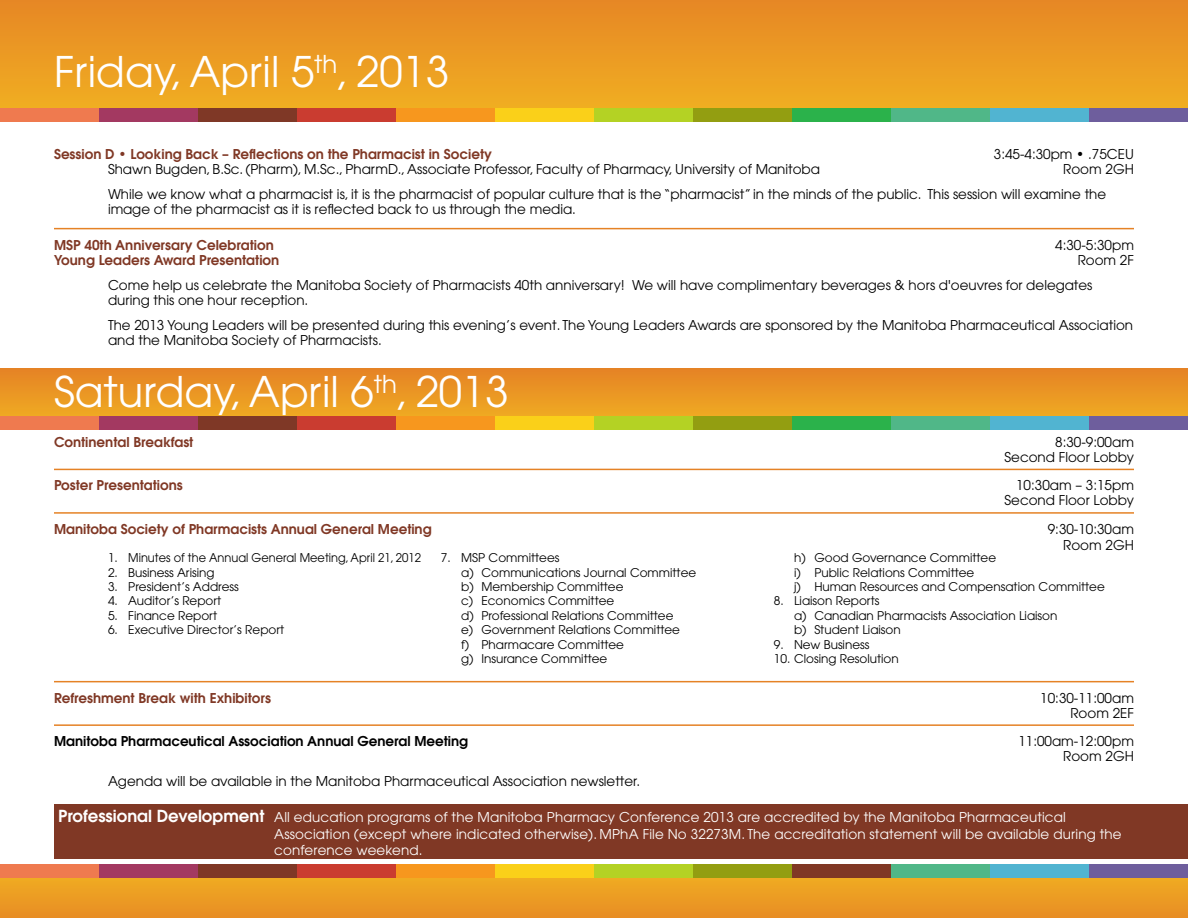
<style>
.page{position:relative;width:1188px;height:918px;background:#fff}
.page>*{position:absolute;margin:0;border:0;box-sizing:border-box;transform-origin:0 0}
.t1{font:42px "Avant Garde";color:#fff}
.t2{font:13.5px/15px "Avant Garde";color:#000;text-align:right}
.t3{font:13.5px/16.2px "Avant Garde";letter-spacing:.01em;color:#fff}
.t4{font:600 13.5px "Avant Garde";color:#803825}
.t5{font:600 13.5px "Avant Garde";color:#000}
.t6{font:12px/14.4px "Avant Garde";color:#000}
.s1{font-weight:600;font-size:16.5px}
</style>
<div class="page">
<div style="left:0;top:0;width:1188px;height:115px;background:linear-gradient(to bottom,#e68725,#f1b021)"></div>
<svg style="left:0;top:878px;width:1188px;height:40px;background:#eb9b23"></svg>
<div style="left:0;top:108px;width:99px;height:14px;background:#ef7a4f"></div>
<div style="left:99px;top:108px;width:99px;height:14px;background:#a33961"></div>
<div style="left:198px;top:108px;width:99px;height:14px;background:#7f3826"></div>
<div style="left:297px;top:108px;width:99px;height:14px;background:#ca3c30"></div>
<div style="left:396px;top:108px;width:99px;height:14px;background:#f7971e"></div>
<div style="left:495px;top:108px;width:99px;height:14px;background:#fad019"></div>
<div style="left:594px;top:108px;width:99px;height:14px;background:#b4d224"></div>
<div style="left:693px;top:108px;width:99px;height:14px;background:#939e11"></div>
<div style="left:792px;top:108px;width:99px;height:14px;background:#2bb24b"></div>
<div style="left:891px;top:108px;width:99px;height:14px;background:#50b788"></div>
<div style="left:990px;top:108px;width:99px;height:14px;background:#51b4d1"></div>
<div style="left:1089px;top:108px;width:99px;height:14px;background:#6e5e9d"></div>
<div style="left:0;top:864px;width:99px;height:14px;background:#ef7a4f"></div>
<div style="left:99px;top:864px;width:99px;height:14px;background:#a33961"></div>
<div style="left:198px;top:864px;width:99px;height:14px;background:#7f3826"></div>
<div style="left:297px;top:864px;width:99px;height:14px;background:#ca3c30"></div>
<div style="left:396px;top:864px;width:99px;height:14px;background:#f7971e"></div>
<div style="left:495px;top:864px;width:99px;height:14px;background:#fad019"></div>
<div style="left:594px;top:864px;width:99px;height:14px;background:#b4d224"></div>
<div style="left:693px;top:864px;width:99px;height:14px;background:#939e11"></div>
<div style="left:792px;top:864px;width:99px;height:14px;background:#803825"></div>
<div style="left:891px;top:864px;width:99px;height:14px;background:#50b788"></div>
<div style="left:990px;top:864px;width:99px;height:14px;background:#51b4d1"></div>
<div style="left:1089px;top:864px;width:99px;height:14px;background:#6e5e9d"></div>
<hr style="left:54px;top:228px;width:1080px;height:1px;background:#e58225">
<hr style="left:54px;top:469px;width:1080px;height:1px;background:#e58225">
<hr style="left:54px;top:512px;width:1080px;height:2px;background:#e58225">
<hr style="left:54px;top:681px;width:1080px;height:1px;background:#e58225">
<hr style="left:54px;top:724px;width:1080px;height:2px;background:#e58225">
<div style="left:54px;top:805px;width:1134px;height:54px;background:#803825"></div>
<svg style="left:0;top:368px;width:1188px;height:48px;background:#ea9523"></svg>
<div style="left:0;top:416px;width:99px;height:14px;background:#ef7a4f"></div>
<div style="left:99px;top:416px;width:99px;height:14px;background:#a33961"></div>
<div style="left:198px;top:416px;width:99px;height:14px;background:#7f3826"></div>
<div style="left:297px;top:416px;width:99px;height:14px;background:#ca3c30"></div>
<div style="left:396px;top:416px;width:99px;height:14px;background:#f7971e"></div>
<div style="left:495px;top:416px;width:99px;height:14px;background:#fad019"></div>
<div style="left:594px;top:416px;width:99px;height:14px;background:#b4d224"></div>
<div style="left:693px;top:416px;width:99px;height:14px;background:#939e11"></div>
<div style="left:792px;top:416px;width:99px;height:14px;background:#2bb24b"></div>
<div style="left:891px;top:416px;width:99px;height:14px;background:#50b788"></div>
<div style="left:990px;top:416px;width:99px;height:14px;background:#51b4d1"></div>
<div style="left:1089px;top:416px;width:99px;height:14px;background:#6e5e9d"></div>
<h1 class="t1" style="left:54px;top:47px;width:397px">Friday, April 5<sup>th</sup>, 2013</h1>
<p class="t4" style="left:54px;top:146px;width:439px">Session D • Looking Back – Reflections on the Pharmacist in Society</p>
<p class="t2" style="left:994px;top:147px;width:142px">3:45-4:30pm • .75CEU</p>
<p class="t2" style="left:108px;top:162px;width:714px">Shawn Bugden, B.Sc. (Pharm), M.Sc., PharmD., Associate Professor, Faculty of Pharmacy, University of Manitoba</p>
<p class="t2" style="left:108px;top:157px;width:1028px;line-height:25px;text-align:left;text-indent:955px">Room 2GH<br>While we know what a pharmacist is, it is the pharmacist of popular culture that is the “pharmacist” in the minds of the public. This session will examine the</p>
<p class="t2" style="left:108px;top:202px;width:470px">image of the pharmacist as it is reflected back to us through the media.</p>
<p class="t4" style="left:54px;top:236px;width:221px">MSP 40th Anniversary Celebration</p>
<p class="t2" style="left:1055px;top:237px;width:80px">4:30-5:30pm</p>
<p class="t4" style="left:54px;top:251px;width:227px">Young Leaders Award Presentation</p>
<p class="t2" style="left:108px;top:247px;width:1028px;line-height:25px;text-align:left;text-indent:970px">Room 2F<br>Come help us celebrate the Manitoba Society of Pharmacists 40th anniversary! We will have complimentary beverages &amp; hors d'oeuvres for delegates</p>
<p class="t2" style="left:108px;top:287px;width:1027px;line-height:25px;text-align:left">during this one hour reception.<br>The 2013 Young Leaders will be presented during this evening’s event. The Young Leaders Awards are sponsored by the Manitoba Pharmaceutical Association</p>
<p class="t2" style="left:108px;top:332px;width:276px">and the Manitoba Society of Pharmacists.</p>
<h1 class="t1" style="left:54px;top:367px;width:456px">Saturday, April 6<sup>th</sup>, 2013</h1>
<p class="t4" style="left:54px;top:433px;width:141px">Continental Breakfast</p>
<p class="t2" style="left:1005px;top:434px;width:131px">8:30-9:00am<br>Second Floor Lobby</p>
<p class="t4" style="left:54px;top:477px;width:130px">Poster Presentations</p>
<p class="t2" style="left:1005px;top:478px;width:131px">10:30am – 3:15pm<br>Second Floor Lobby</p>
<p class="t4" style="left:54px;top:520px;width:379px">Manitoba Society of Pharmacists Annual General Meeting</p>
<p class="t2" style="left:1048px;top:521px;width:88px;line-height:16.2px">9:30-10:30am<br>Room 2GH</p>
<p class="t6" style="left:108px;top:551px;width:315px">1. Minutes of the Annual General Meeting, April 21, 2012</p>
<p class="t6" style="left:108px;top:565px;width:108px">2. Business Arising</p>
<p class="t6" style="left:108px;top:579px;width:132px">3. President’s Address</p>
<p class="t6" style="left:108px;top:594px;width:115px">4. Auditor’s Report</p>
<p class="t6" style="left:108px;top:608px;width:111px">5. Finance Report</p>
<p class="t6" style="left:108px;top:623px;width:178px">6. Executive Director’s Report</p>
<p class="t6" style="left:461px;top:551px;width:237px;text-indent:-20px">7. MSP Committees<br>a) Communications Journal Committee b) Membership Committee<br>c) Economics Committee<br>d) Professional Relations Committee<br>e) Government Relations Committee<br>f) Pharmacare Committee<br>g) Insurance Committee</p>
<p class="t6" style="left:794px;top:551px;width:312px">h) Good Governance Committee<br>i) Public Relations Committee<br>j) Human Resources and Compensation Committee</p>
<p class="t6" style="left:794px;top:594px;width:265px;text-indent:-20px">8. Liaison Reports<br>a) Canadian Pharmacists Association Liaison b) Student Liaison</p>
<p class="t6" style="left:774px;top:637px;width:97px">9. New Business</p>
<p class="t6" style="left:774px;top:651px;width:126px">10. Closing Resolution</p>
<p class="t4" style="left:54px;top:689px;width:218px">Refreshment Break with Exhibitors</p>
<p class="t2" style="left:1040px;top:690px;width:95px">10:30-11:00am<br>Room 2EF</p>
<p class="t5" style="left:54px;top:732px;width:416px">Manitoba Pharmaceutical Association Annual General Meeting</p>
<p class="t2" style="left:1018px;top:734px;width:117px">11:00am-12:00pm<br>Room 2GH</p>
<p class="t2" style="left:108px;top:774px;width:534px">Agenda will be available in the Manitoba Pharmaceutical Association newsletter.</p>
<p class="t3" style="left:274px;top:809px;width:849px;text-indent:-216px"><span class="s1">Professional Development</span> All education programs of the Manitoba Pharmacy Conference 2013 are accredited by the Manitoba Pharmaceutical<br>Association (except where indicated otherwise). MPhA File No 32273M. The accreditation statement will be available during the conference weekend.</p>
</div>
